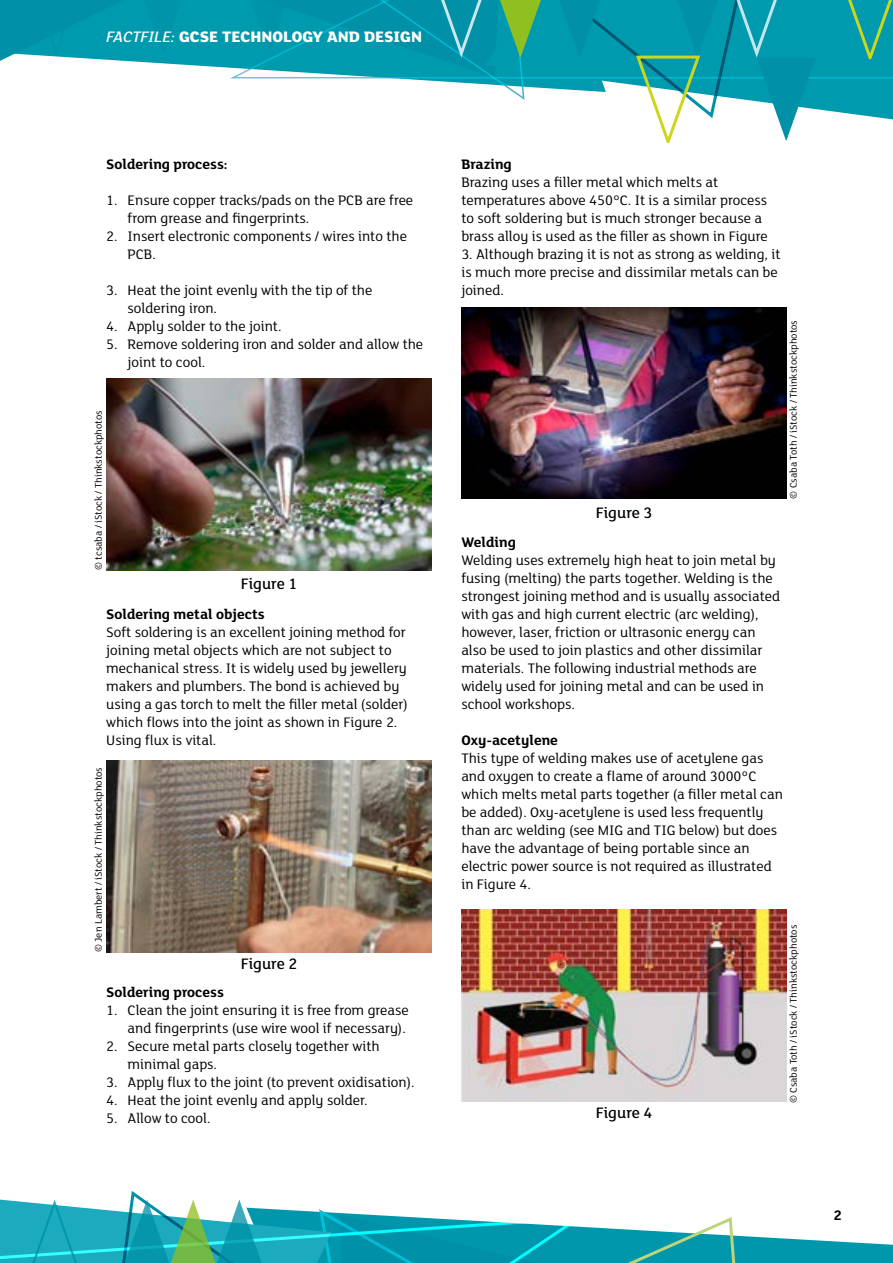
<style>
.page{position:relative;width:893px;height:1263px;background:#fff}
.page>*{position:absolute;margin:0;border:0;box-sizing:border-box;transform-origin:0 0}
.t1{font:800 16.5px "FS Lola";color:#fff}
.t2{font:500 16.5px "FS Lola";color:#000}
.t3{font:15px/18px "FS Lola";color:#000}
.t4{font:700 15px "FS Lola";color:#000}
.t5{font:10.5px "FS Lola";color:#000}
.s1{font-weight:500;font-style:italic}
.s2{font-weight:500}
</style>
<div class="page">
<div style="left:189px;top:0;width:36px;height:68px;background:#009aaf"></div>
<svg style="left:0;top:0;width:189px;height:65px;background:#169fb3"></svg>
<svg style="left:225px;top:0;width:668px;height:144px"></svg>
<svg style="left:0;top:1191px;width:893px;height:72px"></svg>
<img style="left:461px;top:910px;width:326px;height:191px">
<img style="left:106px;top:378px;width:326px;height:192px">
<img style="left:106px;top:760px;width:326px;height:192px">
<img style="left:461px;top:307px;width:326px;height:192px">
<p class="t1" style="left:200px;top:25px;width:224px">SE TECHNOLOGY AND DES GN</p>
<p class="t1" style="left:107px;top:26px;width:357px"><span class="s1">FACTFILE:</span> GCE HISTORY OF ART / <span class="s2">ARCHITECTURE</span></p>
<p class="t4" style="left:106px;top:153px;width:123px">Soldering process:</p>
<p class="t3" style="left:128px;top:190px;width:287px;text-indent:-21px">1. Ensure copper tracks/pads on the PCB are free from grease and fingerprints.</p>
<p class="t3" style="left:128px;top:226px;width:281px;text-indent:-21px">2. Insert electronic components / wires into the<br>PCB.</p>
<p class="t3" style="left:128px;top:280px;width:246px;text-indent:-21px">3. Heat the joint evenly with the tip of the soldering iron.</p>
<p class="t3" style="left:106px;top:316px;width:177px">4. Apply solder to the joint.</p>
<p class="t3" style="left:128px;top:334px;width:297px;text-indent:-21px">5. Remove soldering iron and solder and allow the joint to cool.</p>
<p class="t5" style="left:91px;top:570px;width:161px;rotate:-90deg">© tcsaba / iStock / Thinkstockphotos</p>
<p class="t2" style="left:241px;top:572px;width:58px">Figure 1</p>
<p class="t4" style="left:106px;top:603px;width:160px">Soldering metal objects</p>
<p class="t3" style="left:106px;top:622px;width:303px">Soft soldering is an excellent joining method for joining metal objects which are not subject to mechanical stress. It is widely used by jewellery makers and plumbers. The bond is achieved by using a gas torch to melt the filler metal (solder) which flows into the joint as shown in Figure 2.<br>Using flux is vital.</p>
<p class="t5" style="left:91px;top:952px;width:187px;rotate:-90deg">© Jen Lambert / iStock / Thinkstockphotos</p>
<p class="t2" style="left:241px;top:953px;width:58px">Figure 2</p>
<p class="t4" style="left:106px;top:981px;width:119px">Soldering process</p>
<p class="t3" style="left:106px;top:1000px;width:304px;text-align:right">1. Clean the joint ensuring it is free from grease and fingerprints (use wire wool if necessary).</p>
<p class="t3" style="left:128px;top:1036px;width:254px;text-indent:-21px">2. Secure metal parts closely together with minimal gaps.</p>
<p class="t3" style="left:106px;top:1072px;width:310px">3. Apply flux to the joint (to prevent oxidisation).</p>
<p class="t3" style="left:106px;top:1090px;width:263px">4. Heat the joint evenly and apply solder.</p>
<p class="t3" style="left:106px;top:1108px;width:106px">5. Allow to cool.</p>
<p class="t4" style="left:461px;top:153px;width:52px">Brazing</p>
<p class="t3" style="left:461px;top:172px;width:308px">Brazing uses a filler metal which melts at temperatures above 450°C. It is a similar process to soft soldering but is much stronger because a brass alloy is used as the filler as shown in Figure</p>
<p class="t3" style="left:461px;top:244px;width:321px">3. Although brazing it is not as strong as welding, it is much more precise and dissimilar metals can be joined.</p>
<p class="t2" style="left:596px;top:502px;width:58px">Figure 3</p>
<p class="t5" style="left:786px;top:499px;width:180px;rotate:-90deg">© Csaba Toth / iStock / Thinkstockphotos</p>
<p class="t4" style="left:461px;top:531px;width:56px">Welding</p>
<p class="t3" style="left:461px;top:550px;width:320px">Welding uses extremely high heat to join metal by fusing (melting) the parts together. Welding is the strongest joining method and is usually associated with gas and high current electric (arc welding), however, laser, friction or ultrasonic energy can also be used to join plastics and other dissimilar materials. The following industrial methods are widely used for joining metal and can be used in school workshops.</p>
<p class="t4" style="left:461px;top:729px;width:98px">Oxy-acetylene</p>
<p class="t3" style="left:461px;top:748px;width:323px">This type of welding makes use of acetylene gas and oxygen to create a flame of around 3000°C which melts metal parts together (a filler metal can be added). Oxy-acetylene is used less frequently than arc welding (see MIG and TIG below) but does have the advantage of being portable since an electric power source is not required as illustrated in Figure 4.</p>
<p class="t2" style="left:596px;top:1102px;width:58px">Figure 4</p>
<p class="t5" style="left:786px;top:1103px;width:180px;rotate:-90deg">© Csaba Toth / iStock / Thinkstockphotos</p>
<p class="t4" style="left:834px;top:1205px;width:10px">2</p>
</div>
